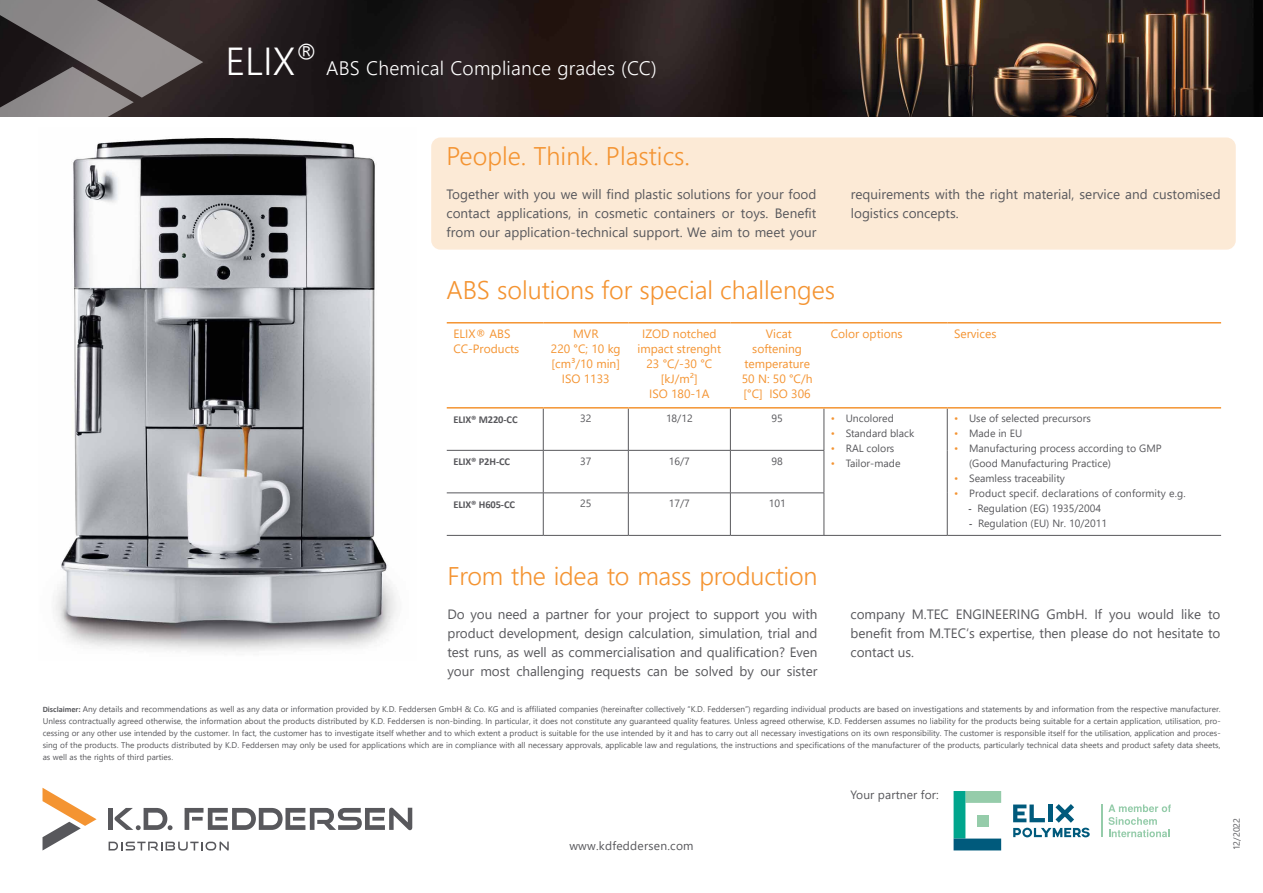
<style>
.page{position:relative;width:1263px;height:893px;background:#fff}
.page>*{position:absolute;margin:0;border:0;box-sizing:border-box;transform-origin:0 0}
.t1{font:300 25.5px "Segoe UI";color:#f49432}
.t2{font:300 19.5px "Segoe UI";letter-spacing:.01em;color:#fff}
.t3{font:13.5px/18.8px "Segoe UI";color:#58585c;text-align:justify}
.t4{font:12px/15px "Segoe UI";color:#f49432;text-align:center}
.t5{font:12px "Segoe UI";letter-spacing:.02em;color:#58585c}
.t6{font:10.5px/15px "Segoe UI";color:#58585c}
.t7{font:700 10.5px "Calibri";letter-spacing:-.01em;color:#58585c}
.t8{font:9px "Segoe UI";color:#58585c}
.t9{font:8.25px/12px "Segoe UI";color:#58585c;text-align:justify}
.s1{font-size:39px}
.s2{color:#f49432}
.s3{font-family:"Calibri";font-weight:700}
</style>
<div class="page">
<img style="left:55px;top:138px;width:342px;height:513px">
<svg style="left:447px;top:323px;width:774px;height:1px"></svg>
<hr style="left:543px;top:409px;width:1px;height:41px;background:#58585c">
<hr style="left:628px;top:409px;width:1px;height:41px;background:#58585c">
<hr style="left:730px;top:409px;width:1px;height:41px;background:#58585c">
<hr style="left:824px;top:409px;width:1px;height:41px;background:#58585c">
<hr style="left:947px;top:409px;width:1px;height:41px;background:#58585c">
<hr style="left:447px;top:450px;width:96px;height:1px;background:#58585c">
<hr style="left:543px;top:450px;width:85px;height:1px;background:#58585c">
<hr style="left:543px;top:451px;width:1px;height:42px;background:#58585c">
<hr style="left:628px;top:450px;width:102px;height:1px;background:#58585c">
<hr style="left:628px;top:451px;width:1px;height:42px;background:#58585c">
<hr style="left:730px;top:450px;width:94px;height:1px;background:#58585c">
<hr style="left:730px;top:451px;width:1px;height:42px;background:#58585c">
<hr style="left:824px;top:451px;width:1px;height:42px;background:#58585c">
<hr style="left:947px;top:450px;width:1px;height:43px;background:#58585c">
<hr style="left:447px;top:493px;width:96px;height:1px;background:#58585c">
<hr style="left:543px;top:493px;width:85px;height:1px;background:#58585c">
<hr style="left:543px;top:493px;width:1px;height:42px;background:#58585c">
<hr style="left:628px;top:493px;width:102px;height:1px;background:#58585c">
<hr style="left:628px;top:493px;width:1px;height:42px;background:#58585c">
<hr style="left:730px;top:493px;width:94px;height:1px;background:#58585c">
<hr style="left:730px;top:493px;width:1px;height:42px;background:#58585c">
<hr style="left:824px;top:493px;width:1px;height:42px;background:#58585c">
<hr style="left:947px;top:493px;width:1px;height:42px;background:#58585c">
<hr style="left:447px;top:535px;width:96px;height:1px;background:#58585c">
<hr style="left:543px;top:535px;width:85px;height:1px;background:#58585c">
<hr style="left:628px;top:535px;width:102px;height:1px;background:#58585c">
<hr style="left:730px;top:535px;width:94px;height:1px;background:#58585c">
<hr style="left:824px;top:535px;width:123px;height:1px;background:#58585c">
<hr style="left:947px;top:535px;width:274px;height:1px;background:#58585c">
<hr style="left:447px;top:322px;width:96px;height:1px;background:#f49432">
<hr style="left:543px;top:322px;width:85px;height:1px;background:#f49432">
<hr style="left:628px;top:322px;width:102px;height:1px;background:#f49432">
<hr style="left:730px;top:322px;width:94px;height:1px;background:#f49432">
<hr style="left:824px;top:322px;width:123px;height:1px;background:#f49432">
<hr style="left:947px;top:322px;width:274px;height:1px;background:#f49432">
<hr style="left:447px;top:407px;width:96px;height:2px;background:#f49432">
<hr style="left:543px;top:407px;width:85px;height:2px;background:#f49432">
<hr style="left:628px;top:407px;width:102px;height:2px;background:#f49432">
<hr style="left:730px;top:407px;width:94px;height:2px;background:#f49432">
<hr style="left:824px;top:407px;width:123px;height:2px;background:#f49432">
<hr style="left:947px;top:407px;width:274px;height:2px;background:#f49432">
<img style="left:203px;top:0;width:1060px;height:117px">
<svg style="left:0;top:0;width:203px;height:341px"></svg>
<svg style="left:953px;top:791px;width:48px;height:59px"></svg>
<div style="left:977px;top:815px;width:12px;height:12px;background:#95ccaa"></div>
<hr style="left:1101px;top:804px;width:2px;height:33px;background:#95ccaa">
<svg style="left:1108px;top:804px;width:63px;height:33px"></svg>
<svg style="left:1013px;top:804px;width:77px;height:33px"></svg>
<svg style="left:43px;top:788px;width:54px;height:62px"></svg>
<svg style="left:109px;top:841px;width:120px;height:10px"></svg>
<svg style="left:115px;top:808px;width:58px;height:22px"></svg>
<hr style="left:109px;top:808px;width:4px;height:22px;background:#58585c">
<svg style="left:185px;top:808px;width:227px;height:22px"></svg>
<div style="left:432px;top:138px;width:803px;height:111px;background:#fcead6;border-radius:9px"></div>
<div style="left:431px;top:137px;width:805px;height:113px;border:2px solid #f49432;border-radius:9px"></div>
<h2 class="t2" style="left:225px;top:50px;width:433px"><span class="s1">ELIX</span><sup>®</sup> ABS Chemical Compliance grades (CC)</h2>
<h1 class="t1" style="left:446px;top:132px;width:245px">People. Think. Plastics.</h1>
<h3 class="t3" style="left:446px;top:184px;width:371px">Together with you we will find plastic solutions for your food contact applications, in cosmetic containers or toys. Benefit from our application-technical support. We aim to meet your</h3>
<h3 class="t3" style="left:851px;top:184px;width:371px">requirements with the right material, service and customised logistics concepts.</h3>
<h1 class="t1" style="left:446px;top:266px;width:390px">ABS solutions for special challenges</h1>
<h3 class="t4" style="left:454px;top:325px;width:67px;text-align:left">ELIX® ABS<br>CC-Products</h3>
<h3 class="t4" style="left:551px;top:325px;width:71px">MVR<br>220 °C; 10 kg [cm³/10 min]<br>ISO 1133</h3>
<h3 class="t4" style="left:637px;top:325px;width:85px">IZOD notched impact strenght<br>23 °C/-30 °C [kJ/m²]<br>ISO 180-1A</h3>
<h3 class="t4" style="left:742px;top:325px;width:72px">Vicat softening temperature<br>50 N: 50 °C/h [°C] ISO 306</h3>
<h3 class="t4" style="left:831px;top:325px;width:73px">Color options</h3>
<h3 class="t4" style="left:954px;top:325px;width:44px">Services</h3>
<p class="t7" style="left:454px;top:412px;width:66px">ELIX® M220-CC</p>
<p class="t6" style="left:580px;top:410px;width:13px">32</p>
<p class="t6" style="left:666px;top:410px;width:28px">18/12</p>
<p class="t6" style="left:771px;top:410px;width:13px">95</p>
<p class="t6" style="left:831px;top:410px;width:65px"><span class="s2">•</span> Uncolored</p>
<p class="t6" style="left:831px;top:425px;width:85px"><span class="s2">•</span> Standard black</p>
<p class="t6" style="left:831px;top:440px;width:65px"><span class="s2">•</span> RAL colors</p>
<p class="t6" style="left:831px;top:455px;width:71px"><span class="s2">•</span> Tailor-made</p>
<p class="t6" style="left:954px;top:410px;width:138px"><span class="s2">•</span> Use of selected precursors</p>
<p class="t6" style="left:954px;top:425px;width:70px"><span class="s2">•</span> Made in EU</p>
<p class="t6" style="left:969px;top:440px;width:194px;text-indent:-15px"><span class="s2">•</span> Manufacturing process according to GMP (Good Manufacturing Practice)</p>
<p class="t6" style="left:954px;top:470px;width:112px"><span class="s2">•</span> Seamless traceability</p>
<p class="t6" style="left:954px;top:485px;width:233px"><span class="s2">•</span> Product specif. declarations of conformity e.g.</p>
<p class="t6" style="left:968px;top:500px;width:134px"><span class="s3">-</span> Regulation (EG) 1935/2004</p>
<p class="t6" style="left:969px;top:515px;width:139px"><span class="s3">-</span> Regulation (EU) Nr. 10/2011</p>
<p class="t7" style="left:454px;top:454px;width:58px">ELIX® P2H-CC</p>
<p class="t6" style="left:580px;top:453px;width:13px">37</p>
<p class="t6" style="left:669px;top:453px;width:23px">16/7</p>
<p class="t6" style="left:771px;top:453px;width:13px">98</p>
<p class="t7" style="left:454px;top:497px;width:63px">ELIX® H605-CC</p>
<p class="t6" style="left:580px;top:495px;width:13px">25</p>
<p class="t6" style="left:669px;top:495px;width:23px">17/7</p>
<p class="t6" style="left:769px;top:495px;width:18px">101</p>
<h1 class="t1" style="left:447px;top:551px;width:371px">From the idea to mass production</h1>
<p class="t3" style="left:447px;top:604px;width:372px">Do you need a partner for your project to support you with product development, design calculation, simulation, trial and test runs, as well as commercialisation and qualification? Even your most challenging requests can be solved by our sister</p>
<h3 class="t3" style="left:850px;top:604px;width:371px">company M.TEC ENGINEERING GmbH. If you would like to benefit from M.TEC‘s expertise, then please do not hesitate to contact us.</h3>
<p class="t9" style="left:43px;top:702px;width:1179px"><span class="s3">Disclaimer:</span> Any details and recommendations as well as any data or information provided by K.D. Feddersen GmbH &amp; Co. KG and is affiliated companies (hereinafter collectively “K.D. Feddersen”) regarding individual products are based on investigations and statements by and information from the respective manufacturer.<br>Unless contractually agreed otherwise, the information about the products distributed by K.D. Feddersen is non-binding. In particular, it does not constitute any guaranteed quality features. Unless agreed otherwise, K.D. Feddersen assumes no liability for the products being suitable for a certain application, utilisation, pro&shy;cessing or any other use intended by the customer. In fact, the customer has to investigate itself whether and to which extent a product is suitable for the use intended by it and has to carry out all necessary investigations on its own responsibility. The customer is responsible itself for the utilisation, application and proces&shy;sing of the products. The products distributed by K.D. Feddersen may only be used for applications which are in compliance with all necessary approvals, applicable law and regulations, the instructions and specifications of the manufacturer of the products, particularly technical data sheets and product safety data sheets, as well as the rights of third parties.</p>
<h3 class="t5" style="left:569px;top:834px;width:126px">www.kdfeddersen.com</h3>
<h3 class="t5" style="left:850px;top:784px;width:90px">Your partner for:</h3>
<p class="t8" style="left:1228px;top:850px;width:34px;rotate:-90deg">12/2022</p>
</div>
